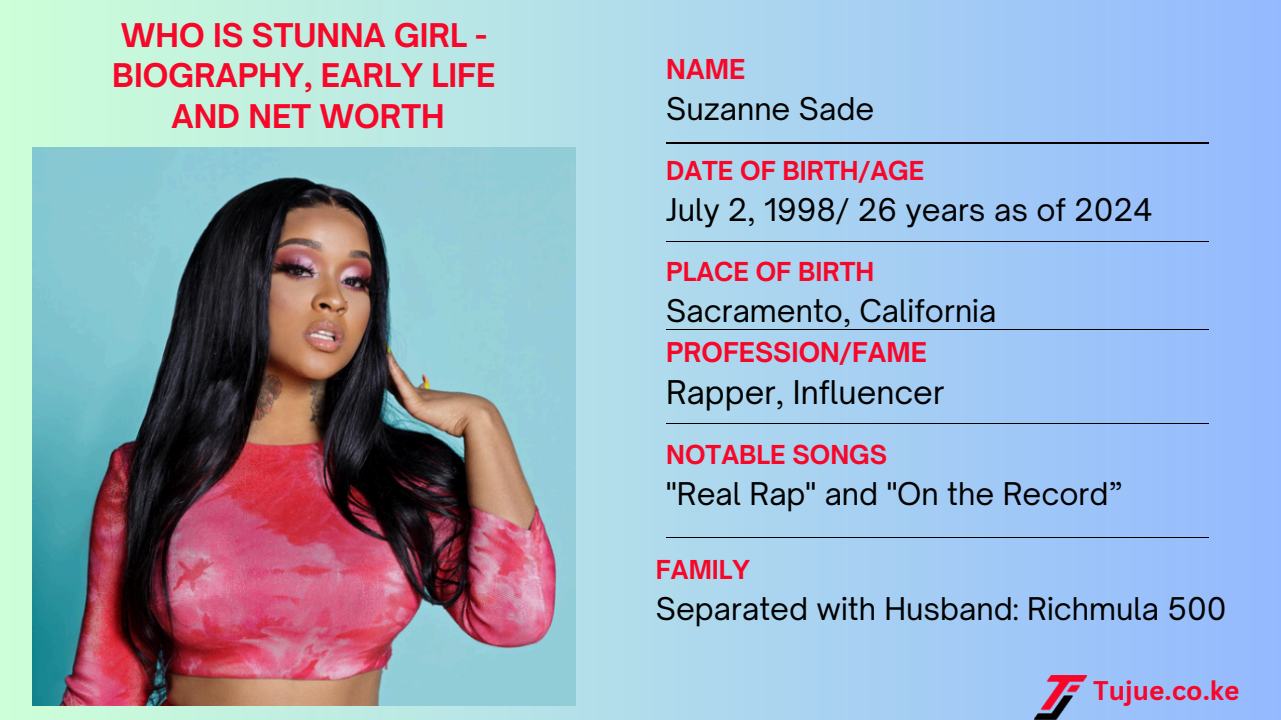
<style>
.page{position:relative;width:1281px;height:720px;background:#fff}
.page>*{position:absolute;margin:0;border:0;box-sizing:border-box;transform-origin:0 0}
.t1{font:31.38px "Open Sauce One";color:#000}
.t2{font:700 31.25px/40.2px "Open Sauce One";color:#f70729;text-align:center}
.t3{font:30px "Open Sauce One";color:#000}
.t4{font:700 26.25px "Canva Sans";color:#f70729}
.t5{font:700 26.25px "Open Sauce One";color:#f70729}
.t6{font:700 26.12px "Open Sauce One";color:#f70729}
.t7{font:700 25px "Open Sauce One";color:#f70729}
</style>
<div class="page">
<div style="left:0;top:0;width:1281px;height:720px;background:linear-gradient(to right,#cdffd8,#95baff)"></div>
<img style="left:33px;top:147px;width:542px;height:558px">
<hr style="left:666px;top:142px;width:543px;height:2px;background:#000">
<hr style="left:666px;top:241px;width:543px;height:1px;background:#000">
<hr style="left:666px;top:329px;width:543px;height:1px;background:#000">
<hr style="left:666px;top:423px;width:543px;height:1px;background:#000">
<img style="left:1034px;top:676px;width:52px;height:44px">
<hr style="left:666px;top:537px;width:543px;height:1px;background:#000">
<h3 class="t2" style="left:112px;top:15px;width:385px">WHO IS STUNNA GIRL -<br>BIOGRAPHY, EARLY LIFE<br>AND NET WORTH</h3>
<h2 class="t5" style="left:666px;top:53px;width:81px">NAME</h2>
<h3 class="t3" style="left:666px;top:90px;width:209px">Suzanne Sade</h3>
<h2 class="t7" style="left:666px;top:155px;width:259px">DATE OF BIRTH/AGE</h2>
<h3 class="t3" style="left:666px;top:191px;width:488px">July 2, 1998/ 26 years as of 2024</h3>
<h3 class="t7" style="left:666px;top:256px;width:209px">PLACE OF BIRTH</h3>
<h2 class="t3" style="left:666px;top:292px;width:332px">Sacramento, California</h2>
<h2 class="t6" style="left:666px;top:336px;width:262px">PROFESSION/FAME</h2>
<h3 class="t1" style="left:666px;top:373px;width:280px">Rapper, Influencer</h3>
<p class="t7" style="left:666px;top:439px;width:222px">NOTABLE SONGS</p>
<p class="t3" style="left:666px;top:475px;width:458px">"Real Rap" and "On the Record”</p>
<h2 class="t7" style="left:656px;top:554px;width:96px">FAMILY</h2>
<h3 class="t3" style="left:656px;top:590px;width:572px">Separated with Husband: Richmula 500</h3>
<h2 class="t4" style="left:1093px;top:672px;width:148px">Tujue.co.ke</h2>
</div>
